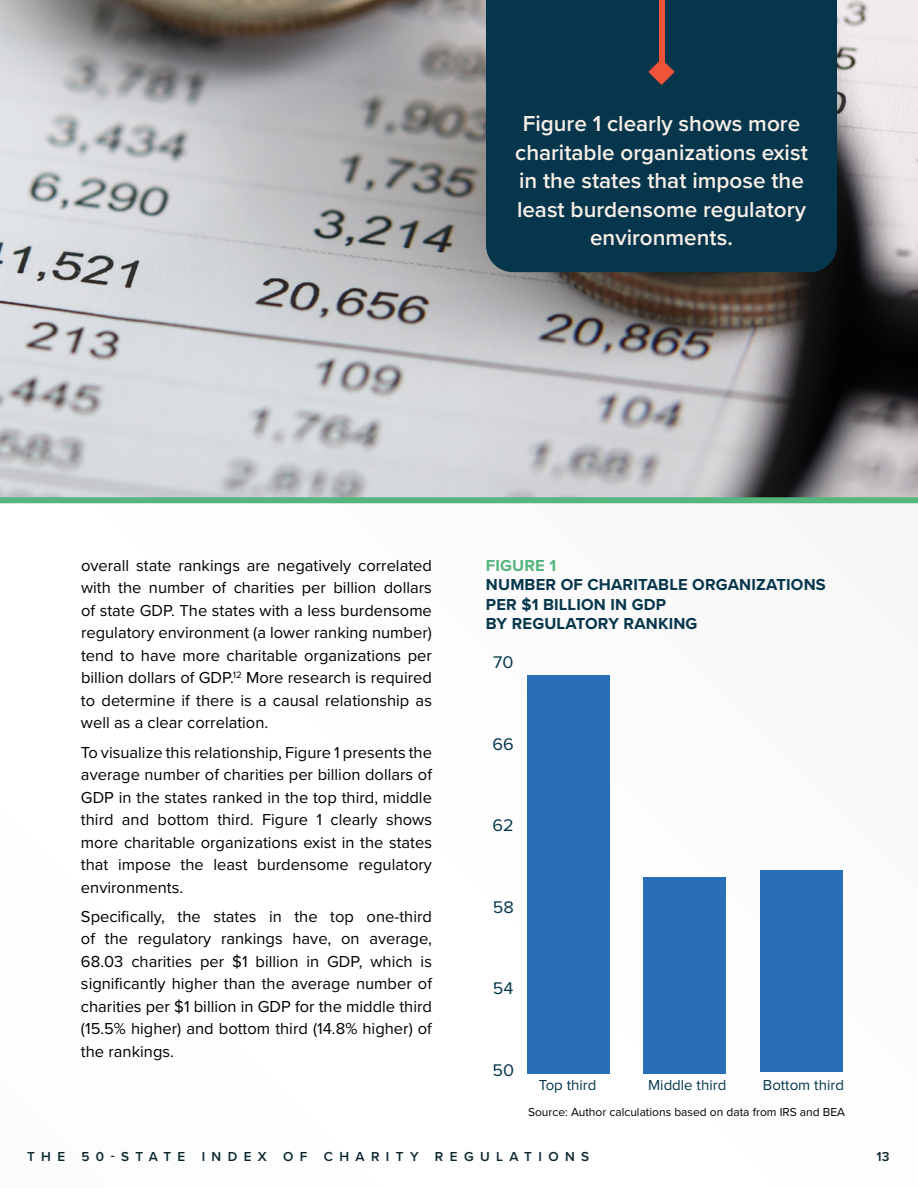
<style>
.page{position:relative;width:918px;height:1188px;background:#fff}
.page>*{position:absolute;margin:0;border:0;box-sizing:border-box;transform-origin:0 0}
.t1{font:600 22.5px/28.5px "Proxima Nova";color:#f7eee7;text-align:center}
.t2{font:17.55px "Proxima Nova";color:#06364c}
.t3{font:16.5px/22.5px "Proxima Nova";color:#000;text-align:justify}
.t4{font:700 16.5px/19.5px "Proxima Nova";letter-spacing:.01em;color:#06364c}
.t5{font:700 16.5px "Proxima Nova";letter-spacing:.01em;color:#55b57d}
.t6{font:15px "Proxima Nova";color:#06364c}
.t7{font:600 13.5px "Proxima Nova";letter-spacing:.475em;color:#09262d}
.t8{font:12px "Proxima Nova";color:#000}
</style>
<div class="page">
<div style="left:760px;top:870px;width:83px;height:202px;background:#286fb7"></div>
<div style="left:643px;top:877px;width:83px;height:197px;background:#286fb7"></div>
<div style="left:527px;top:675px;width:83px;height:399px;background:#286fb7"></div>
<svg style="left:0;top:0;width:918px;height:503px;background:#a9aaab"></svg>
<div style="left:486px;top:0;width:351px;height:272px;background:#06364c"></div>
<div style="left:659px;top:0;width:5px;height:63px;background:#f05338"></div>
<svg style="left:648px;top:59px;width:27px;height:26px"></svg>
<h1 class="t1" style="left:515px;top:109px;width:294px">Figure 1 clearly shows more charitable organizations exist in the states that impose the least burdensome regulatory environments.</h1>
<p class="t3" style="left:81px;top:553px;width:353px">overall state rankings are negatively correlated with the number of charities per billion dollars of state GDP. The states with a less burdensome regulatory environment (a lower ranking number) tend to have more charitable organizations per billion dollars of GDP.<sup>12</sup> More research is required to determine if there is a causal relationship as well as a clear correlation.</p>
<p class="t3" style="left:81px;top:740px;width:353px">To visualize this relationship, Figure 1 presents the average number of charities per billion dollars of GDP in the states ranked in the top third, middle third and bottom third. Figure 1 clearly shows more charitable organizations exist in the states that impose the least burdensome regulatory environments.</p>
<p class="t3" style="left:81px;top:904px;width:353px">Specifically, the states in the top one-third of the regulatory rankings have, on average, 68.03 charities per $1 billion in GDP, which is significantly higher than the average number of charities per $1 billion in GDP for the middle third (15.5% higher) and bottom third (14.8% higher) of the rankings.</p>
<p class="t5" style="left:486px;top:553px;width:72px">FIGURE 1</p>
<p class="t4" style="left:486px;top:575px;width:341px">NUMBER OF CHARITABLE ORGANIZATIONS<br>PER $1 BILLION IN GDP<br>BY REGULATORY RANKING</p>
<p class="t2" style="left:493px;top:654px;width:22px">70</p>
<p class="t2" style="left:493px;top:736px;width:23px">66</p>
<p class="t2" style="left:493px;top:817px;width:23px">62</p>
<p class="t2" style="left:493px;top:899px;width:23px">58</p>
<p class="t2" style="left:493px;top:981px;width:22px">54</p>
<p class="t2" style="left:492px;top:1062px;width:23px">50</p>
<p class="t6" style="left:539px;top:1078px;width:59px">Top third</p>
<p class="t6" style="left:648px;top:1078px;width:80px">Middle third</p>
<p class="t6" style="left:763px;top:1078px;width:83px">Bottom third</p>
<p class="t8" style="left:528px;top:1103px;width:319px">Source: Author calculations based on data from IRS and BEA</p>
<p class="t7" style="left:27px;top:1146px;width:564px">THE 50-STATE INDEX OF CHARITY REGULATIONS</p>
<p class="t7" style="left:877px;top:1146px;width:14px">13</p>
</div>
